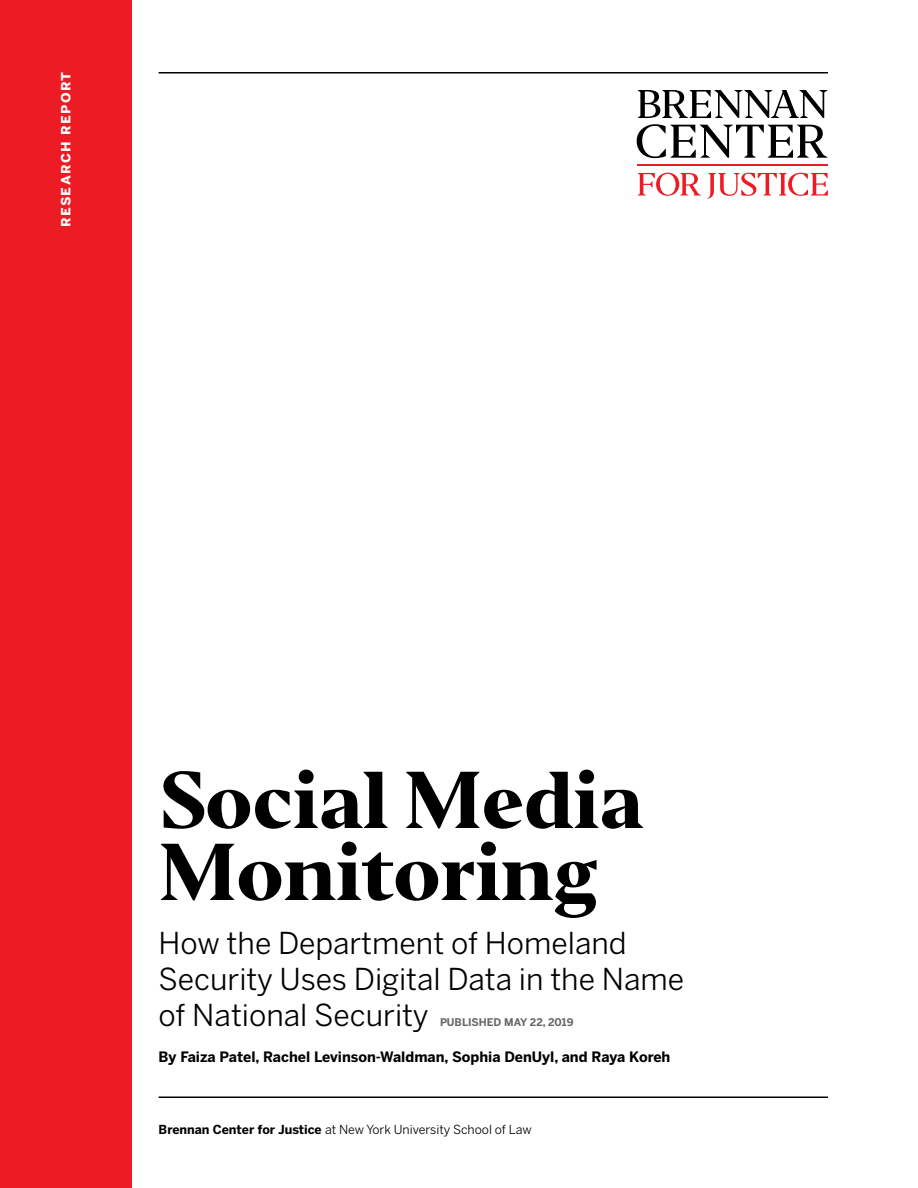
<style>
.page{position:relative;width:918px;height:1188px;background:#fff}
.page>*{position:absolute;margin:0;border:0;box-sizing:border-box;transform-origin:0 0}
.t1{font:800 75px/72px "Editor";letter-spacing:-.015em;color:#000}
.t2{font:30px/36px "Benton Sans";color:#000}
.t3{font:700 15.75px "Benton Sans";letter-spacing:.08em;color:#fff}
.t4{font:700 14.25px "Benton Sans";color:#000}
.t5{font:12.3px "Benton Sans";color:#000}
.t6{font:700 10.5px "Benton Sans";color:#666}
.s1{font-weight:400;font-size:30px;color:#000}
.s2{font-weight:700}
</style>
<div class="page">
<div style="left:0;top:0;width:132px;height:1188px;background:#ed1c24"></div>
<hr style="left:159px;top:72px;width:669px;height:2px;background:#000">
<svg style="left:638px;top:90px;width:189px;height:28px"></svg>
<svg style="left:638px;top:173px;width:63px;height:23px"></svg>
<svg style="left:707px;top:173px;width:121px;height:26px"></svg>
<svg style="left:637px;top:124px;width:191px;height:34px"></svg>
<hr style="left:638px;top:164px;width:190px;height:2px;background:#ed1c24">
<hr style="left:159px;top:1096px;width:669px;height:2px;background:#000">
<p class="t3" style="left:55px;top:227px;width:157px;rotate:-90deg">research report</p>
<h1 class="t1" style="left:159px;top:766px;width:487px">Social Media<br>Monitoring</h1>
<h2 class="t2" style="left:159px;top:925px;width:527px">How the Department of Homeland<br>Security Uses Digital Data in the Name</h2>
<p class="t6" style="left:159px;top:1016px;width:416px"><span class="s1">of National Security</span> PUBLISHED MAY 22, 2019</p>
<p class="t4" style="left:159px;top:1048px;width:513px">By Faiza Patel, Rachel Levinson-Waldman, Sophia DenUyl, and Raya Koreh</p>
<p class="t5" style="left:159px;top:1122px;width:374px"><span class="s2">Brennan Center for Justice</span> at New York University School of Law</p>
</div>
